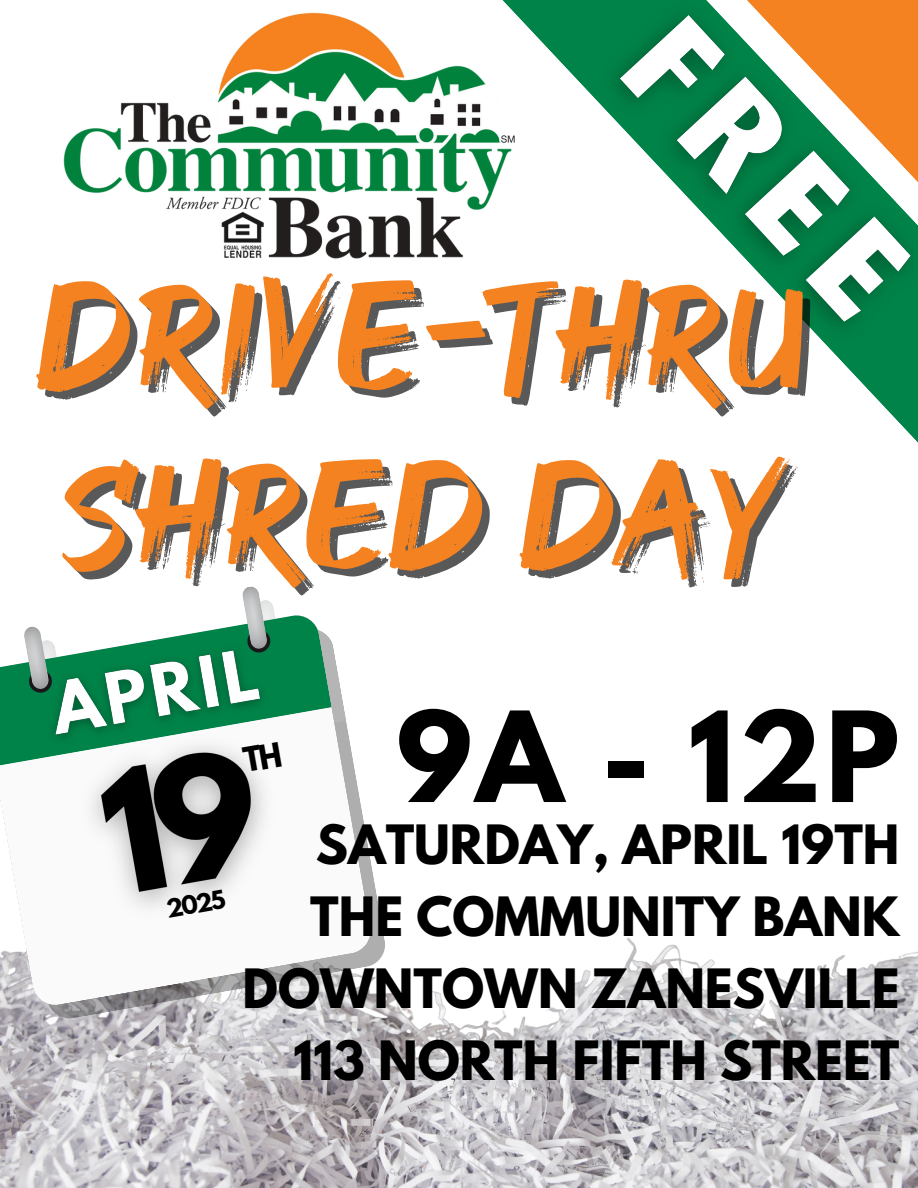
<style>
.page{position:relative;width:918px;height:1188px;background:#fff}
.page>*{position:absolute;margin:0;border:0;box-sizing:border-box;transform-origin:0 0}
.t1{font:150px "GOODBRUSH";letter-spacing:.025em;color:#f58220}
.t2{font:700 111px "League Spartan";color:#000}
.t3{font:700 48px/72px "League Spartan";color:#000;text-align:right}
.t4{font:700 22.5px "League Spartan";color:#000}
</style>
<div class="page">
<img style="left:0;top:937px;width:918px;height:251px">
<svg style="left:502px;top:0;width:416px;height:443px"></svg>
<svg style="left:0;top:882px;width:389px;height:140px"></svg>
<img style="left:268px;top:601px;width:6px;height:11px">
<img style="left:559px;top:0;width:359px;height:384px">
<img style="left:63px;top:8px;width:461px;height:258px">
<svg style="left:0;top:643px;width:374px;height:366px"></svg>
<svg style="left:0;top:612px;width:332px;height:154px"></svg>
<img style="left:23px;top:626px;width:26px;height:64px">
<svg style="left:268px;top:628px;width:19px;height:40px"></svg>
<img style="left:242px;top:586px;width:26px;height:44px">
<img style="left:27px;top:630px;width:253px;height:130px">
<img style="left:53px;top:706px;width:259px;height:249px">
<svg style="left:242px;top:741px;width:40px;height:31px"></svg>
<h1 class="t1" style="left:40px;top:251px;width:767px">DRIVE-THRU</h1>
<p class="t1" style="left:60px;top:429px;width:726px">SHRED DAY</p>
<p class="t4" style="left:165px;top:898px;width:61px;rotate:-10deg">2025</p>
<p class="t2" style="left:396px;top:702px;width:505px">9A - 12P</p>
<p class="t3" style="left:243px;top:815px;width:658px">SATURDAY, APRIL 19TH<br>THE COMMUNITY BANK<br>DOWNTOWN ZANESVILLE<br>113 NORTH FIFTH STREET</p>
</div>
